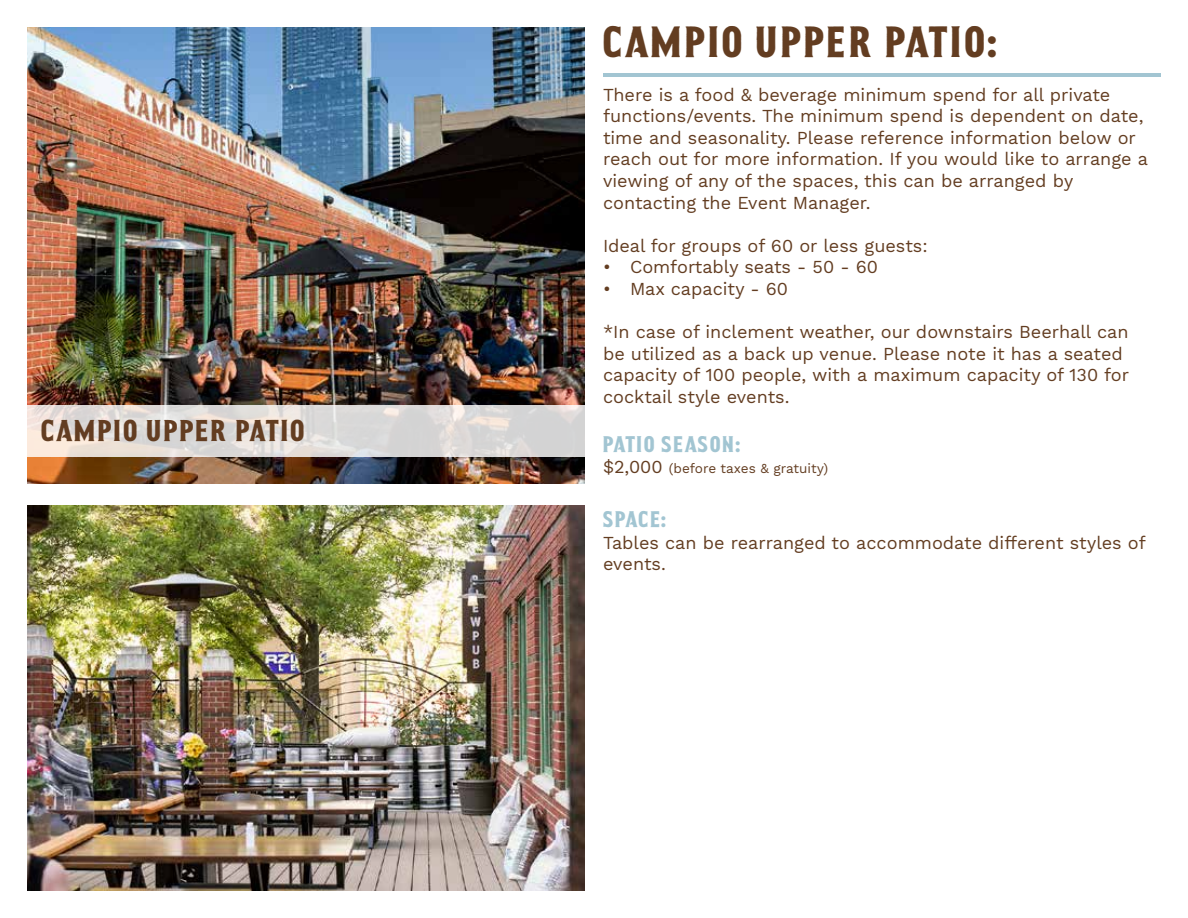
<style>
.page{position:relative;width:1188px;height:918px;background:#fff}
.page>*{position:absolute;margin:0;border:0;box-sizing:border-box;transform-origin:0 0}
.t1{font:43.5px "Smoking Typeface Base";color:#633d21}
.t2{font:30px "Smoking Typeface Base";color:#633d21}
.t3{font:22.5px "Smoking Typeface Base";letter-spacing:.01em;color:#a2c5d2}
.t4{font:18px/21.6px "Work Sans";color:#633d21}
.t5{font:13.5px "Work Sans";color:#633d21}
.s1{font-size:18px}
</style>
<div class="page">
<hr style="left:603px;top:74px;width:558px;height:3px;background:#a2c5d2">
<img style="left:27px;top:27px;width:558px;height:457px">
<img style="left:27px;top:505px;width:558px;height:386px">
<svg style="left:27px;top:405px;width:558px;height:52px;background:#dfdbd8"></svg>
<h2 class="t2" style="left:41px;top:417px;width:267px">CAMPIO UPPER PATIO</h2>
<h1 class="t1" style="left:603px;top:23px;width:398px">CAMPIO UPPER PATIO:</h1>
<p class="t4" style="left:603px;top:85px;width:547px">There is a food &amp; beverage minimum spend for all private functions/events. The minimum spend is dependent on date, time and seasonality. Please reference information below or reach out for more information. If you would like to arrange a viewing of any of the spaces, this can be arranged by contacting the Event Manager.</p>
<p class="t4" style="left:603px;top:236px;width:326px">Ideal for groups of 60 or less guests:</p>
<p class="t4" style="left:603px;top:257px;width:277px">• Comfortably seats - 50 - 60</p>
<p class="t4" style="left:603px;top:279px;width:187px">• Max capacity - 60</p>
<p class="t4" style="left:603px;top:322px;width:528px">*In case of inclement weather, our downstairs Beerhall can be utilized as a back up venue. Please note it has a seated capacity of 100 people, with a maximum capacity of 130 for cocktail style events.</p>
<p class="t3" style="left:603px;top:434px;width:140px">PATIO SEASON:</p>
<p class="t5" style="left:603px;top:461px;width:227px"><span class="s1">$2,000</span> (before taxes &amp; gratuity)</p>
<p class="t3" style="left:603px;top:510px;width:66px">SPACE:</p>
<p class="t4" style="left:603px;top:533px;width:544px">Tables can be rearranged to accommodate different styles of events.</p>
</div>
